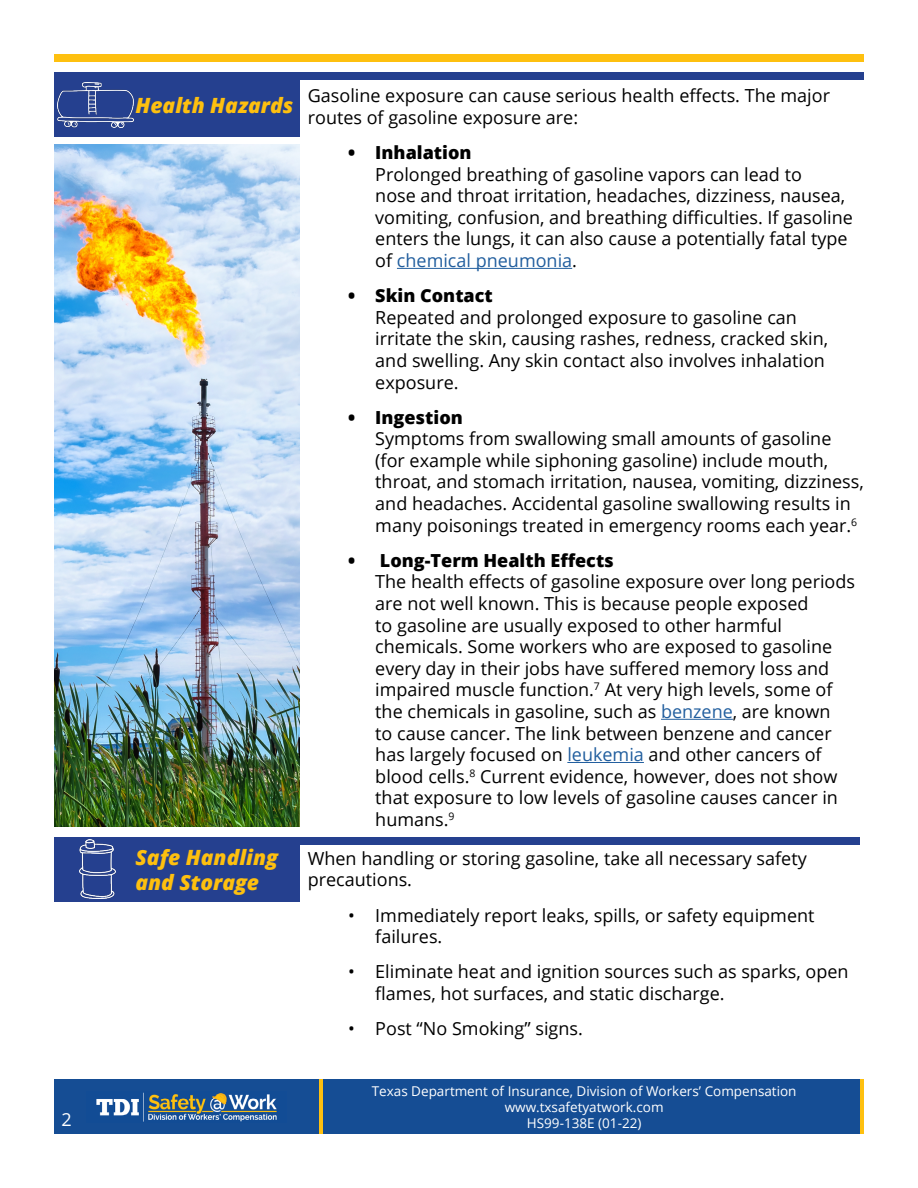
<style>
.page{position:relative;width:918px;height:1188px;background:#fff}
.page>*{position:absolute;margin:0;border:0;box-sizing:border-box;transform-origin:0 0}
.t1{font:italic 800 21px/25.2px "Open Sans";color:#fec00f}
.t2{font:18px/21.6px "Open Sans";color:#000}
.t3{font:800 18px "Open Sans";color:#000}
.t4{font:18px "Open Sans";color:#fff}
.t5{font:13.5px/16.2px "Open Sans";color:#fff;text-align:center}
.s1{color:#215e9e}
</style>
<div class="page">
<div style="left:295px;top:837px;width:565px;height:7px;background:#25408f"></div>
<div style="left:299px;top:72px;width:565px;height:8px;background:#25408f"></div>
<div style="left:54px;top:54px;width:810px;height:7px;background:#fec00f"></div>
<hr style="left:397px;top:268px;width:175px;height:1px;background:#215e9e">
<hr style="left:661px;top:719px;width:72px;height:1px;background:#215e9e">
<hr style="left:567px;top:762px;width:77px;height:1px;background:#215e9e">
<div style="left:54px;top:72px;width:245px;height:65px;background:#25408f"></div>
<img style="left:57px;top:83px;width:76px;height:45px">
<div style="left:54px;top:837px;width:245px;height:65px;background:#25408f"></div>
<img style="left:79px;top:840px;width:37px;height:59px">
<img style="left:54px;top:145px;width:245px;height:682px">
<div style="left:54px;top:1080px;width:810px;height:54px;background:#154d94"></div>
<hr style="left:860px;top:1080px;width:4px;height:54px;background:#fec00f">
<hr style="left:319px;top:1080px;width:4px;height:54px;background:#fec00f">
<p class="t1" style="left:135px;top:92px;width:159px">Health Hazards</p>
<p class="t2" style="left:308px;top:85px;width:524px">Gasoline exposure can cause serious health effects. The major routes of gasoline exposure are:</p>
<p class="t3" style="left:348px;top:139px;width:125px">• Inhalation</p>
<p class="t2" style="left:375px;top:163px;width:479px">Prolonged breathing of gasoline vapors can lead to<br>nose and throat irritation, headaches, dizziness, nausea, vomiting, confusion, and breathing difficulties. If gasoline enters the lungs, it can also cause a potentially fatal type of <span class="s1">chemical pneumonia</span>.</p>
<p class="t3" style="left:348px;top:282px;width:146px">• Skin Contact</p>
<p class="t2" style="left:375px;top:306px;width:455px">Repeated and prolonged exposure to gasoline can irritate the skin, causing rashes, redness, cracked skin, and swelling. Any skin contact also involves inhalation exposure.</p>
<p class="t3" style="left:348px;top:403px;width:116px">• Ingestion</p>
<p class="t2" style="left:375px;top:427px;width:490px">Symptoms from swallowing small amounts of gasoline (for example while siphoning gasoline) include mouth, throat, and stomach irritation, nausea, vomiting, dizziness, and headaches. Accidental gasoline swallowing results in many poisonings treated in emergency rooms each year.<sup>6</sup></p>
<p class="t3" style="left:348px;top:547px;width:267px">• Long-Term Health Effects</p>
<p class="t2" style="left:375px;top:571px;width:481px">The health effects of gasoline exposure over long periods are not well known. This is because people exposed<br>to gasoline are usually exposed to other harmful chemicals. Some workers who are exposed to gasoline every day in their jobs have suffered memory loss and impaired muscle function.<sup>7</sup> At very high levels, some of the chemicals in gasoline, such as <span class="s1">benzene</span>, are known<br>to cause cancer. The link between benzene and cancer has largely focused on <span class="s1">leukemia</span> and other cancers of blood cells.<sup>8</sup> Current evidence, however, does not show that exposure to low levels of gasoline causes cancer in humans.<sup>9</sup></p>
<p class="t2" style="left:308px;top:847px;width:500px">When handling or storing gasoline, take all necessary safety precautions.</p>
<p class="t2" style="left:375px;top:904px;width:441px;text-indent:-27px">• Immediately report leaks, spills, or safety equipment failures.</p>
<p class="t2" style="left:375px;top:960px;width:475px;text-indent:-27px">• Eliminate heat and ignition sources such as sparks, open flames, hot surfaces, and static discharge.</p>
<p class="t2" style="left:348px;top:1017px;width:236px">• Post “No Smoking” signs.</p>
<p class="t1" style="left:135px;top:844px;width:144px">Safe Handling and Storage</p>
<p class="t5" style="left:372px;top:1082px;width:426px">Texas Department of Insurance, Division of Workers’ Compensation www.txsafetyatwork.com<br>HS99-138E (01-22)</p>
<p class="t5" style="left:427px;top:1082px;width:331px">Texas Department of Insurance, Division of W rkers’<br>Compensation www.txsafetyatwork.com</p>
<p class="t4" style="left:62px;top:1107px;width:12px">2</p>
<p class="t5" style="left:534px;top:1109px;width:117px">HS20-002A (05-20)</p>
<p class="t5" style="left:534px;top:1115px;width:116px">HS01-014E (08- 0)</p>
</div>
